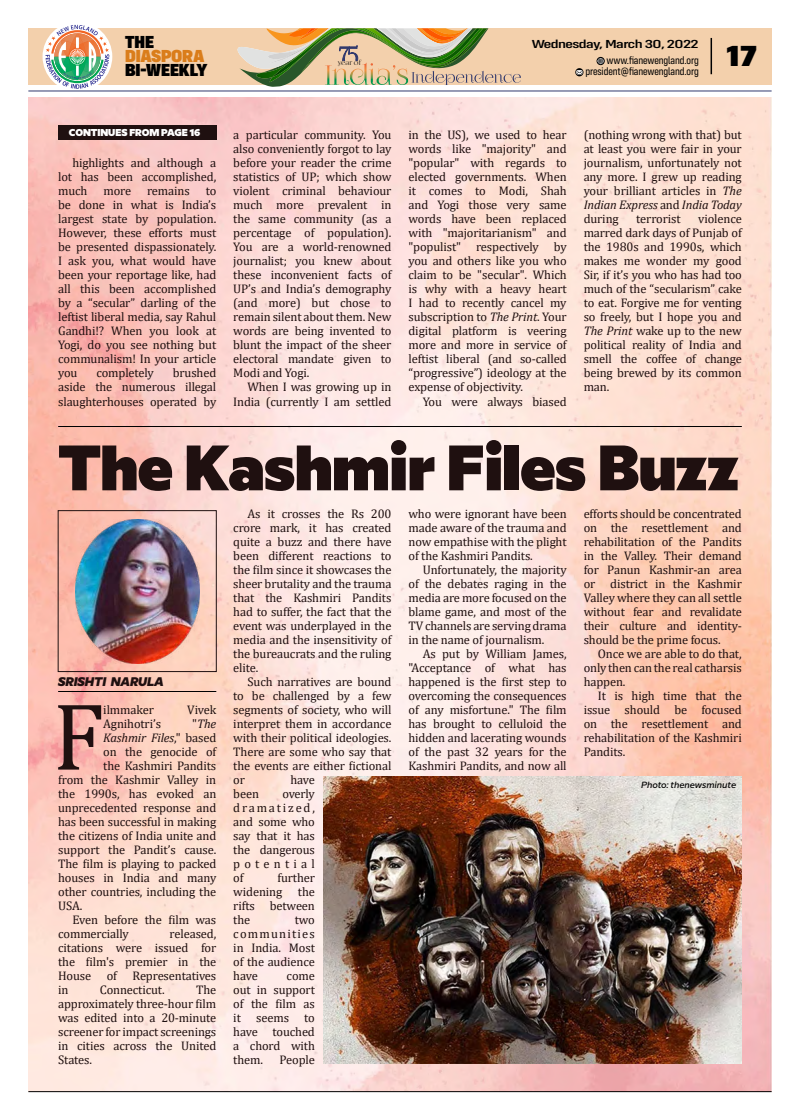
<style>
.page{position:relative;width:800px;height:1120px;background:#fff}
.page>*{position:absolute;margin:0;border:0;box-sizing:border-box;transform-origin:0 0}
.t1{font:96.5px "Cambria";color:#1f1010}
.t2{font:900 64px "Milliard";letter-spacing:-.01em;color:#1f1010}
.t3{font:900 30px "Config Condensed";color:#000;scale:1.3 1}
.t4{font:900 18px "Config Condensed";letter-spacing:-.035em;color:#000;scale:1.2 1}
.t5{font:900 18px "Config Condensed";letter-spacing:-.03em;color:#da7d1a;scale:1.2 1}
.t6{font:12.5px/14px "Cambria";letter-spacing:-.01em;color:#1f1010;text-align:justify}
.t7{font:italic 12.5px "Cambria";letter-spacing:-.01em;color:#1f1010}
.t8{font:italic 800 12.5px "Milliard";letter-spacing:-.01em;color:#1f1010}
.t9{font:500 12px "Config Condensed";letter-spacing:-.03em;color:#000;scale:1.5 1}
.t10{font:11px/11.2px "Config Condensed";letter-spacing:-.01em;color:#000;text-align:right}
.t11{font:900 10px "Milliard";letter-spacing:-.01em;color:#fff}
.t12{font:italic 500 9px "Milliard";letter-spacing:-.005em;color:#000}
.t13{font:6.4px "Foglihten No 07";color:#000}
.s1{font-style:italic}
.s2{font-style:normal}
</style>
<div class="page">
<img style="left:28px;top:97px;width:743px;height:994px">
<div style="left:58px;top:125px;width:158px;height:15px;background:#1f1010"></div>
<hr style="left:58px;top:426px;width:683px;height:1px;background:#000">
<div style="left:28px;top:28px;width:743px;height:57px;background:#f3d0ac"></div>
<div style="left:43px;top:22px;width:69px;height:69px;background:#fff;border-radius:50%"></div>
<svg style="left:45px;top:25px;width:64px;height:64px"></svg>
<svg style="left:596px;top:57px;width:8px;height:8px"></svg>
<svg style="left:597px;top:58px;width:6px;height:6px"></svg>
<svg style="left:575px;top:68px;width:8px;height:8px"></svg>
<svg style="left:576px;top:70px;width:6px;height:4px"></svg>
<svg style="left:237px;top:28px;width:284px;height:59px"></svg>
<hr style="left:28px;top:91px;width:743px;height:1px;background:#31396d">
<hr style="left:710px;top:38px;width:1px;height:36px;background:#000">
<hr style="left:28px;top:1091px;width:743px;height:1px;background:#000">
<hr style="left:58px;top:691px;width:158px;height:1px;background:#000">
<img style="left:324px;top:776px;width:417px;height:287px">
<img style="left:75px;top:519px;width:124px;height:145px">
<div style="left:58px;top:510px;width:159px;height:162px;border:1px solid #1f1010"></div>
<h3 class="t4" style="left:125px;top:31px;width:26px">THE</h3>
<h3 class="t5" style="left:125px;top:45px;width:68px">DIASPORA</h3>
<h3 class="t4" style="left:125px;top:59px;width:70px">BI-WEEKLY</h3>
<p class="t13" style="left:338px;top:59px;width:25px">year of</p>
<p class="t9" style="left:531px;top:37px;width:113px">Wednesday, March 30, 2022</p>
<p class="t10" style="left:585px;top:55px;width:115px">www.fianewengland.org president@fianewengland.org</p>
<h3 class="t3" style="left:726px;top:38px;width:25px">17</h3>
<p class="t11" style="left:69px;top:125px;width:133px">CONTINUES FROM PAGE 16</p>
<p class="t6" style="left:58px;top:156px;width:160px;text-indent:14px">highlights and although a lot has been accomplished, much</p>
<p class="t6" style="left:103px;top:184px;width:29px">more</p>
<p class="t6" style="left:147px;top:184px;width:44px">remains</p>
<p class="t6" style="left:58px;top:184px;width:160px;text-indent:147px">to be done in what is India’s largest state by population.<br>However, these efforts must be presented dispassionately.<br>I ask you, what would have been your reportage like, had all this been accomplished by a “secular” darling of the leftist liberal media, say Rahul Gandhi!? When you look at Yogi, do you see nothing but communalism! In your article you</p>
<p class="t6" style="left:58px;top:366px;width:160px;text-indent:115px">brushed aside the numerous illegal slaughterhouses operated by</p>
<p class="t6" style="left:96px;top:366px;width:59px">completely</p>
<p class="t6" style="left:233px;top:128px;width:160px">a particular community. You also conveniently forgot to lay before your reader the crime statistics of UP; which show violent criminal behaviour much more prevalent in the same community (as a percentage of population).<br>You are a world-renowned journalist; you knew about these inconvenient facts of UP’s and India’s demography (and more) but chose to remain silent about them. New words are being invented to blunt the impact of the sheer electoral mandate given to Modi and Yogi.</p>
<p class="t6" style="left:233px;top:380px;width:160px;text-align:right">When I was growing up in<br>India (currently I am settled</p>
<p class="t6" style="left:408px;top:128px;width:160px">in the US), we used to hear words like "majority" and "popular" with regards to elected governments. When it comes to Modi, Shah and Yogi those very same words have been replaced with "majoritarianism" and "populist" respectively by you and others like you who claim to be "secular". Which is why with a heavy heart I had to recently cancel my subscription to <span class="s1">The Print</span>. Your digital platform is veering more and more in service of leftist liberal (and so-called “progressive”) ideology at the expense of objectivity.</p>
<p class="t6" style="left:422px;top:394px;width:145px">You were always biased</p>
<p class="t6" style="left:583px;top:128px;width:160px">(nothing wrong with that) but at least you were fair in your journalism, unfortunately not any more. I grew up reading your brilliant articles in <span class="s1">The Indian Express</span> and <span class="s1">India Today </span>during</p>
<p class="t6" style="left:583px;top:212px;width:160px;text-indent:114px">violence marred dark days of Punjab of the 1980s and 1990s, which makes me wonder my good Sir, if it’s you who has had too much of the “secularism” cake to eat. Forgive me for venting so freely, but I hope you and <span class="s1">The Print</span> wake up to the new political reality of India and smell the coffee of change being brewed by its common man.</p>
<p class="t6" style="left:636px;top:212px;width:46px">terrorist</p>
<h2 class="t2" style="left:58px;top:418px;width:683px">The Kashmir Files Buzz</h2>
<p class="t8" style="left:58px;top:671px;width:107px">SRISHTI NARULA</p>
<h1 class="t1" style="left:52px;top:680px;width:53px">F</h1>
<p class="t6" style="left:103px;top:702px;width:52px">ilmmaker</p>
<p class="t6" style="left:187px;top:702px;width:30px">Vivek</p>
<p class="t6" style="left:103px;top:716px;width:59px">Agnihotri’s</p>
<p class="t7" style="left:192px;top:714px;width:26px"><span class="s2">"</span>The</p>
<p class="t7" style="left:103px;top:728px;width:114px">Kashmir Files<span class="s2">," based</span></p>
<p class="t6" style="left:103px;top:744px;width:114px">on the genocide of</p>
<p class="t6" style="left:103px;top:758px;width:114px">the Kashmiri Pandits</p>
<p class="t6" style="left:58px;top:772px;width:160px">from the Kashmir Valley in</p>
<p class="t6" style="left:58px;top:786px;width:160px">the 1990s, has evoked an</p>
<p class="t6" style="left:58px;top:800px;width:160px">unprecedented response and</p>
<p class="t6" style="left:58px;top:814px;width:160px">has been successful in making</p>
<p class="t6" style="left:58px;top:828px;width:160px">the citizens of India unite and</p>
<p class="t6" style="left:58px;top:842px;width:160px">support the Pandit’s cause.</p>
<p class="t6" style="left:58px;top:856px;width:160px">The film is playing to packed</p>
<p class="t6" style="left:58px;top:870px;width:160px">houses in India and many</p>
<p class="t6" style="left:58px;top:884px;width:160px">other countries, including the</p>
<p class="t6" style="left:58px;top:898px;width:26px">USA.</p>
<p class="t6" style="left:72px;top:912px;width:145px">Even before the film was</p>
<p class="t6" style="left:58px;top:926px;width:72px">commercially</p>
<p class="t6" style="left:58px;top:926px;width:160px;text-indent:111px">released, citations were issued for the film's premier in the House of Representatives in</p>
<p class="t6" style="left:58px;top:982px;width:160px;text-indent:138px">The approximately three-hour film was edited into a 20-minute screener for impact screenings in cities across the United States.</p>
<p class="t6" style="left:100px;top:982px;width:66px">Connecticut.</p>
<p class="t6" style="left:233px;top:506px;width:160px;text-indent:14px">As it crosses the Rs 200 crore mark, it has created quite a buzz and there have been different reactions to the film since it showcases the sheer brutality and the trauma that the Kashmiri Pandits had to suffer, the fact that the event was underplayed in the media and the insensitivity of the bureaucrats and the ruling elite.</p>
<p class="t6" style="left:233px;top:674px;width:160px;text-indent:14px">Such narratives are bound to be challenged by a few segments of society, who will interpret them in accordance with their political ideologies.<br>There are some who say that the events are either fictional or</p>
<p class="t6" style="left:290px;top:772px;width:26px">have</p>
<p class="t6" style="left:233px;top:786px;width:83px;text-indent:49px">overly dramatized, and some who say that it has the dangerous potential of</p>
<p class="t6" style="left:233px;top:786px;width:27px">been</p>
<p class="t6" style="left:233px;top:870px;width:83px;text-indent:44px">further widening</p>
<p class="t6" style="left:233px;top:884px;width:83px;text-indent:65px">the rifts between the</p>
<p class="t6" style="left:233px;top:912px;width:83px;text-indent:61px">two communities in India. Most of the audience have</p>
<p class="t6" style="left:233px;top:968px;width:83px;text-indent:53px">come out in support of the film as it seems to have touched a chord with them.</p>
<p class="t6" style="left:279px;top:1052px;width:37px">People</p>
<p class="t6" style="left:408px;top:506px;width:160px">who were ignorant have been made aware of the trauma and now empathise with the plight of the Kashmiri Pandits.</p>
<p class="t6" style="left:408px;top:562px;width:160px;text-indent:14px">Unfortunately, the majority of the debates raging in the media are more focused on the blame game, and most of the TV channels are serving drama in the name of journalism.</p>
<p class="t6" style="left:408px;top:646px;width:160px;text-indent:14px">As put by William James, "Acceptance of what has happened is the first step to overcoming the consequences of any misfortune." The film has brought to celluloid the hidden and lacerating wounds of the past 32 years for the Kashmiri Pandits, and now all</p>
<p class="t6" style="left:583px;top:506px;width:160px">efforts should be concentrated on the resettlement and rehabilitation of the Pandits in the Valley. Their demand for Panun Kashmir-an area or district in the Kashmir Valley where they can all settle without fear and revalidate their culture and identity&shy;should be the prime focus.</p>
<p class="t6" style="left:583px;top:646px;width:160px;text-indent:14px">Once we are able to do that, only then can the real catharsis happen.</p>
<p class="t6" style="left:583px;top:688px;width:160px;text-indent:14px">It is high time that the issue should be focused on the resettlement and rehabilitation of the Kashmiri Pandits.</p>
<p class="t12" style="left:641px;top:778px;width:96px">Photo: thenewsminute</p>
</div>
